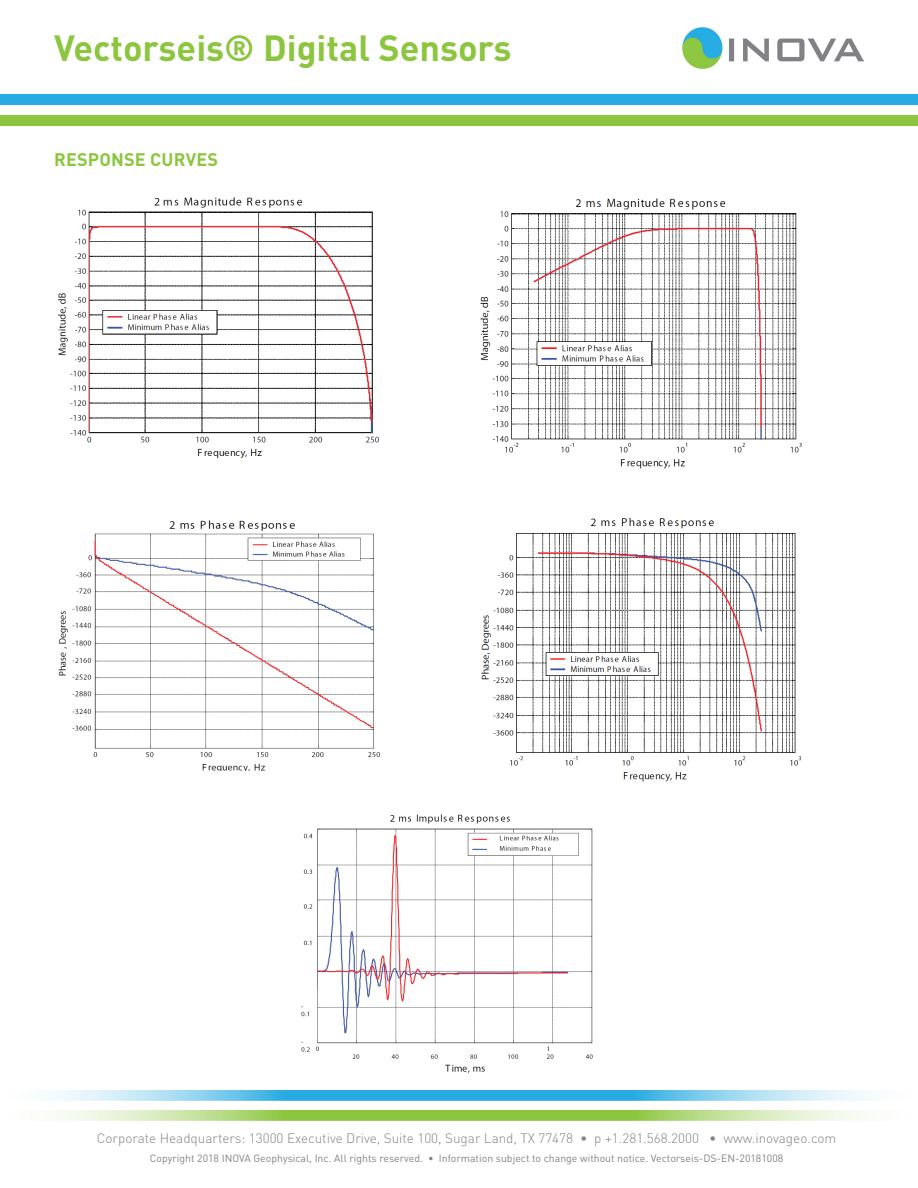
<style>
.page{position:relative;width:918px;height:1188px;background:#fff}
.page>*{position:absolute;margin:0;border:0;box-sizing:border-box;transform-origin:0 0}
.t1{font:700 36px "DINOT";color:#8bc63e}
.t2{font:700 18px "DINOT";letter-spacing:.01em;color:#8bc63e}
.t3{font:300 13.5px "DINOT";color:#808385}
.t4{font:10.5px "DINOT";color:#808385}
</style>
<div class="page">
<div style="left:0;top:94px;width:918px;height:11px;background:#27abe2"></div>
<div style="left:0;top:115px;width:918px;height:10px;background:#8bc63e"></div>
<svg style="left:52px;top:1090px;width:814px;height:10px;background:#6ec6eb"></svg>
<svg style="left:57px;top:1110px;width:805px;height:11px;background:#b1d87e"></svg>
<img style="left:683px;top:28px;width:181px;height:40px">
<img style="left:58px;top:520px;width:323px;height:250px">
<img style="left:301px;top:814px;width:292px;height:259px">
<img style="left:481px;top:517px;width:321px;height:265px">
<img style="left:57px;top:197px;width:323px;height:262px">
<img style="left:480px;top:198px;width:322px;height:271px">
<h1 class="t1" style="left:54px;top:24px;width:459px">Vectorseis® Digital Sensors</h1>
<p class="t2" style="left:54px;top:147px;width:165px">RESPONSE CURVES</p>
<p class="t3" style="left:97px;top:1129px;width:741px">Corporate Headquarters: 13000 Executive Drive, Suite 100, Sugar Land, TX 77478 • p +1.281.568.2000 • www.inovageo.com</p>
<p class="t4" style="left:150px;top:1151px;width:635px">Copyright 2018 INOVA Geophysical, Inc. All rights reserved. • Information subject to change without notice. Vectorseis-DS-EN-20181008</p>
</div>
